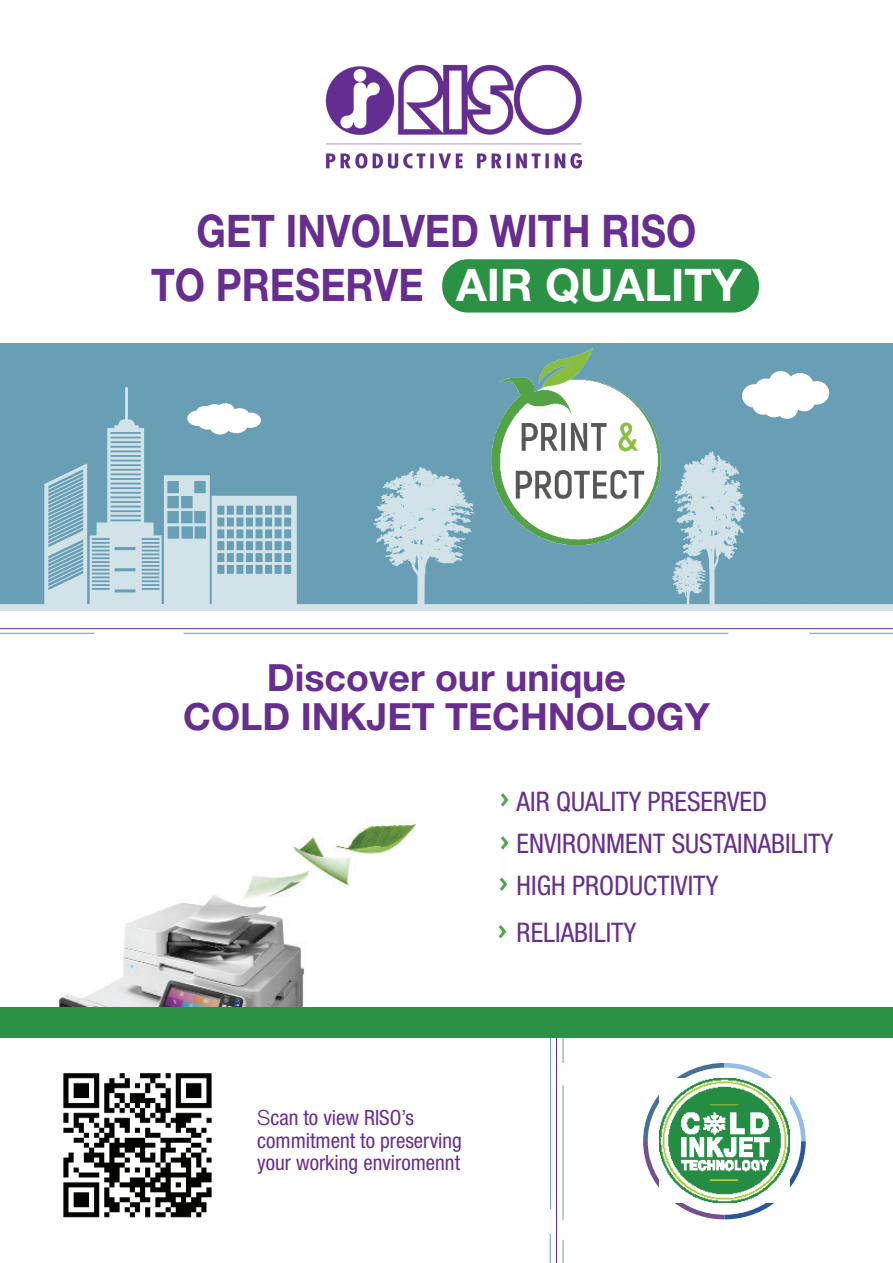
<style>
.page{position:relative;width:893px;height:1263px;background:#fff}
.page>*{position:absolute;margin:0;border:0;box-sizing:border-box;transform-origin:0 0}
.t1{font:700 45px/54.3px "Helvetica Neue LT Std";color:#672d8f;text-align:center;scale:.86 1}
.t2{font:700 37.5px/39px "Helvetica Neue LT Std";color:#672d8f;text-align:center}
.t3{font:condensed 27px/42px "Helvetica Neue LT Std";color:#672d8f}
.t4{font:condensed 21px/22.5px "Helvetica Neue LT Std";color:#692c91}
.s1{color:#fff}
.s2{color:#692c91}
.s3{font-family:"Helvetica Neue";font-weight:300;font-stretch:normal}
</style>
<div class="page">
<div style="left:442px;top:259px;width:317px;height:54px;background:#2b9144;border-radius:26px"></div>
<div style="left:0;top:343px;width:893px;height:268px;background:#689fb4"></div>
<svg style="left:0;top:387px;width:893px;height:224px"></svg>
<img style="left:474px;top:348px;width:203px;height:196px">
<img style="left:63px;top:1073px;width:149px;height:145px">
<svg style="left:742px;top:371px;width:87px;height:48px"></svg>
<img style="left:58px;top:821px;width:358px;height:186px">
<svg style="left:501px;top:793px;width:8px;height:14px"></svg>
<svg style="left:501px;top:836px;width:8px;height:14px"></svg>
<svg style="left:499px;top:877px;width:9px;height:14px"></svg>
<svg style="left:498px;top:925px;width:9px;height:14px"></svg>
<div style="left:0;top:1007px;width:893px;height:30px;background:#2b9144"></div>
<svg style="left:643px;top:1063px;width:163px;height:156px"></svg>
<div style="left:648px;top:1067px;width:153px;height:148px;background:#fff;border-radius:50%"></div>
<img style="left:660px;top:1078px;width:129px;height:125px">
<hr style="left:0;top:628px;width:893px;height:1px;background:#632f90">
<hr style="left:184px;top:633px;width:544px;height:1px;background:#689fb4">
<hr style="left:0;top:633px;width:94px;height:1px;background:#689fb4">
<hr style="left:809px;top:633px;width:84px;height:1px;background:#689fb4">
<hr style="left:556px;top:1037px;width:1px;height:226px;background:#632f90">
<hr style="left:563px;top:1085px;width:1px;height:135px;background:#689fb4">
<svg style="left:563px;top:1038px;width:1px;height:25px"></svg>
<svg style="left:563px;top:1240px;width:1px;height:23px"></svg>
<hr style="left:550px;top:1038px;width:1px;height:171px;background:#689fb4">
<hr style="left:550px;top:1233px;width:1px;height:30px;background:#689fb4">
<img style="left:325px;top:64px;width:258px;height:105px">
<h1 class="t1" style="left:151px;top:203px;width:688px">GET INVOLVED WITH RISO<br>TO PRESERVE <span class="s1">AIR QUALITY</span></h1>
<h2 class="t2" style="left:183px;top:657px;width:528px">Discover our unique<br>COLD INKJET <span class="s2">TECHNOLOGY</span></h2>
<p class="t3" style="left:517px;top:780px;width:318px">AIR QUALITY PRESERVED<br>ENVIRONMENT SUSTAINABILITY<br>HIGH PRODUCTIVITY</p>
<p class="t3" style="left:517px;top:911px;width:121px">RELIABILITY</p>
<p class="t4" style="left:257px;top:1106px;width:206px"><span class="s3">S</span>can to view RISO’s commitment to preserving your working enviromennt</p>
</div>
